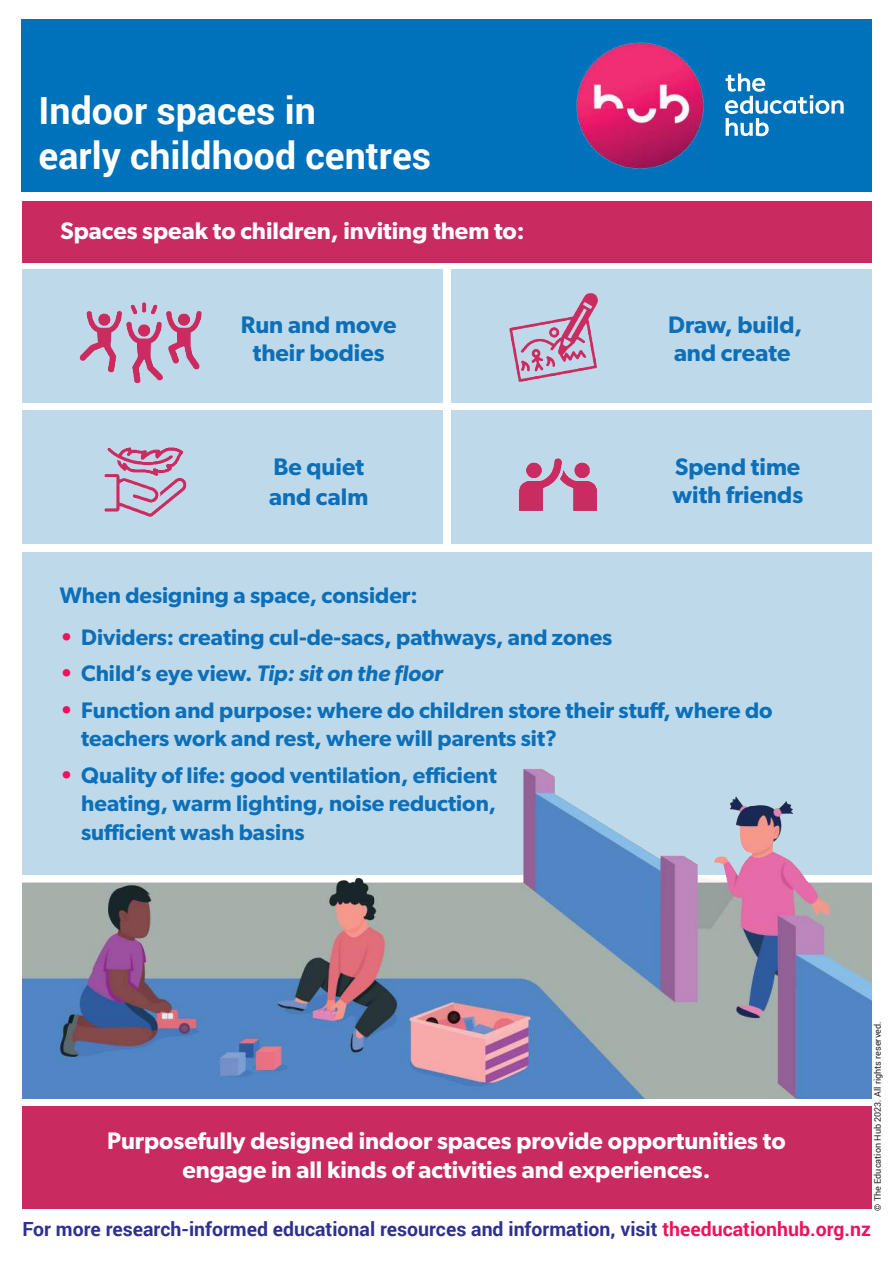
<style>
.page{position:relative;width:893px;height:1263px;background:#fff}
.page>*{position:absolute;margin:0;border:0;box-sizing:border-box;transform-origin:0 0}
.t1{font:700 37.5px/45px "Roboto";color:#fff}
.t2{font:600 24px/28.5px "Gibson";color:#fff;text-align:center}
.t3{font:600 24px/28.5px "Gibson";color:#0c6fb8}
.t4{font:600 22.5px/28.5px "Gibson";color:#0c6fb8}
.t5{font:italic 600 22.5px "Gibson";color:#0c6fb8}
.t6{font:700 19.5px "Roboto";color:#2e3092}
.t7{font:9px "Roboto";color:#221f1f}
.s1{color:#ed135a}
.s2{font-style:normal;color:#ed135a}
.s3{font-style:normal}
</style>
<div class="page">
<div style="left:22px;top:410px;width:421px;height:134px;background:#bedaea"></div>
<div style="left:451px;top:410px;width:421px;height:134px;background:#bedaea"></div>
<div style="left:22px;top:269px;width:421px;height:134px;background:#bedaea"></div>
<div style="left:451px;top:269px;width:421px;height:134px;background:#bedaea"></div>
<div style="left:22px;top:201px;width:850px;height:61px;background:#c92a5f"></div>
<div style="left:21px;top:19px;width:851px;height:172px;background:#0071bb"></div>
<img style="left:576px;top:42px;width:128px;height:127px">
<div style="left:22px;top:552px;width:849px;height:322px;background:#bedaea"></div>
<svg style="left:725px;top:74px;width:119px;height:62px"></svg>
<img style="left:79px;top:302px;width:123px;height:82px">
<img style="left:489px;top:262px;width:121px;height:120px">
<img style="left:104px;top:447px;width:83px;height:70px">
<img style="left:518px;top:458px;width:79px;height:53px">
<div style="left:22px;top:1106px;width:849px;height:103px;background:#c92a5f"></div>
<img style="left:22px;top:769px;width:849px;height:330px">
<h1 class="t1" style="left:39px;top:91px;width:394px">Indoor spaces in<br>early childhood centres</h1>
<p class="t2" style="left:60px;top:218px;width:466px">Spaces speak to children, inviting them to:</p>
<p class="t3" style="left:241px;top:312px;width:157px;text-align:center">Run and move their bodies</p>
<p class="t3" style="left:668px;top:312px;width:136px">Draw, build, and create</p>
<p class="t3" style="left:269px;top:453px;width:101px;line-height:30px">Be quiet and calm</p>
<p class="t3" style="left:672px;top:454px;width:132px">Spend time with friends</p>
<p class="t4" style="left:60px;top:583px;width:360px">When designing a space, consider:</p>
<p class="t4" style="left:60px;top:624px;width:554px"><span class="s1">•</span> Dividers: creating cul-de-sacs, pathways, and zones</p>
<p class="t5" style="left:60px;top:665px;width:384px"><span class="s2">•</span> <span class="s3">Child’s eye view.</span> Tip: sit on the floor</p>
<p class="t4" style="left:81px;top:697px;width:693px;text-indent:-21px"><span class="s1">•</span> Function and purpose: where do children store their stuff, where do teachers work and rest, where will parents sit?</p>
<p class="t4" style="left:81px;top:763px;width:417px;text-align:justify;text-indent:-21px"><span class="s1">•</span> Quality of life: good ventilation, efficient heating, warm lighting, noise reduction, sufficient wash basins</p>
<p class="t2" style="left:107px;top:1129px;width:680px">Purposefully designed indoor spaces provide opportunities to engage in all kinds of activities and experiences.</p>
<p class="t7" style="left:874px;top:1210px;width:190px;rotate:-90deg">© The Education Hub 2023. All rights reserved.</p>
<p class="t6" style="left:23px;top:1220px;width:850px">For more research-informed educational resources and information, visit <span class="s1">theeducationhub.org.nz</span></p>
</div>
